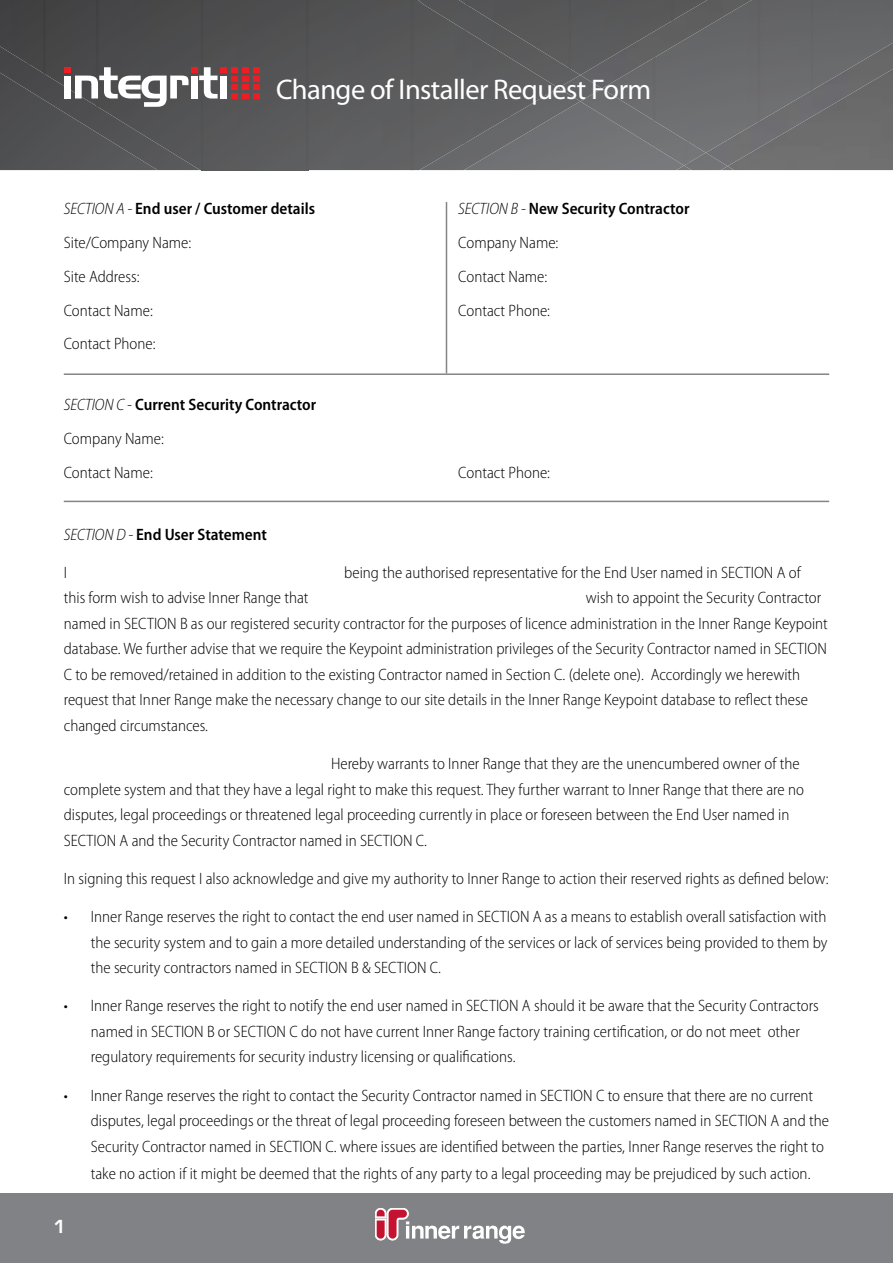
<style>
.page{position:relative;width:893px;height:1263px;background:#fff}
.page>*{position:absolute;margin:0;border:0;box-sizing:border-box;transform-origin:0 0}
.t1{font:28.5px "Myriad Pro";letter-spacing:-.02em;color:#fff}
.t2{font:700 19.5px "Eurostile";color:#fff}
.t3{font:300 semi-condensed 16.5px/25.5px "Myriad Pro";color:#000}
.t4{font:600 semi-condensed 16.5px/33.8px "Myriad Pro";color:#000}
.s1{font-weight:300;font-style:italic}
.s2{font-weight:300}
</style>
<div class="page">
<img style="left:642px;top:166px;width:42px;height:4px">
<div style="left:580px;top:101px;width:104px;height:65px;background:#737577"></div>
<div style="left:653px;top:89px;width:53px;height:64px;background:#6f7072"></div>
<div style="left:602px;top:89px;width:53px;height:33px;background:#6c6d6f"></div>
<img style="left:706px;top:89px;width:15px;height:77px">
<img style="left:721px;top:89px;width:7px;height:81px">
<div style="left:728px;top:0;width:165px;height:170px;background:#6b6b6d"></div>
<img style="left:0;top:65px;width:580px;height:105px">
<div style="left:413px;top:89px;width:53px;height:81px;background:#606162"></div>
<img style="left:309px;top:0;width:104px;height:170px">
<img style="left:203px;top:0;width:106px;height:170px">
<img style="left:96px;top:0;width:107px;height:170px">
<div style="left:44px;top:0;width:54px;height:107px;background:#464647"></div>
<div style="left:0;top:0;width:46px;height:65px;background:#424243"></div>
<div style="left:464px;top:89px;width:94px;height:29px;background:#606062"></div>
<img style="left:26px;top:63px;width:20px;height:12px">
<img style="left:464px;top:116px;width:47px;height:28px">
<img style="left:558px;top:89px;width:44px;height:12px">
<img style="left:411px;top:0;width:362px;height:89px">
<img style="left:673px;top:0;width:53px;height:21px">
<img style="left:569px;top:0;width:104px;height:75px">
<div style="left:466px;top:0;width:105px;height:69px;background:#585859"></div>
<img style="left:438px;top:0;width:30px;height:6px">
<div style="left:64px;top:76px;width:7px;height:22px;background:#fff"></div>
<svg style="left:75px;top:67px;width:114px;height:40px"></svg>
<div style="left:191px;top:76px;width:7px;height:22px;background:#fff"></div>
<svg style="left:199px;top:67px;width:19px;height:31px"></svg>
<div style="left:220px;top:76px;width:7px;height:22px;background:#fff"></div>
<div style="left:231px;top:67px;width:7px;height:6px;background:#ed1d24"></div>
<div style="left:242px;top:67px;width:7px;height:6px;background:#ed1d24"></div>
<div style="left:253px;top:67px;width:7px;height:6px;background:#ed1d24"></div>
<div style="left:231px;top:76px;width:7px;height:6px;background:#ed1d24"></div>
<div style="left:242px;top:76px;width:7px;height:6px;background:#ed1d24"></div>
<div style="left:253px;top:76px;width:7px;height:6px;background:#ed1d24"></div>
<svg style="left:231px;top:85px;width:29px;height:13px"></svg>
<div style="left:220px;top:67px;width:7px;height:6px;background:#ed1d24"></div>
<div style="left:64px;top:67px;width:7px;height:6px;background:#ed1d24"></div>
<div style="left:191px;top:67px;width:7px;height:6px;background:#ed1d24"></div>
<div style="left:0;top:1193px;width:893px;height:70px;background:#808285"></div>
<svg style="left:375px;top:1208px;width:150px;height:36px"></svg>
<hr style="left:64px;top:373px;width:765px;height:2px;background:#848585">
<hr style="left:64px;top:501px;width:765px;height:1px;background:#848585">
<hr style="left:446px;top:202px;width:1px;height:171px;background:#848585">
<h1 class="t1" style="left:276px;top:73px;width:377px">Change of Installer Request Form</h1>
<p class="t4" style="left:64px;top:192px;width:253px"><span class="s1">SECTION A -</span> End user / Customer details</p>
<p class="t4" style="left:458px;top:192px;width:233px"><span class="s1">SECTION B -</span> New Security Contractor</p>
<p class="t3" style="left:64px;top:230px;width:129px">Site/Company Name:</p>
<p class="t3" style="left:458px;top:230px;width:102px">Company Name:</p>
<p class="t3" style="left:64px;top:264px;width:77px">Site Address:</p>
<p class="t3" style="left:458px;top:264px;width:91px">Contact Name:</p>
<p class="t3" style="left:64px;top:298px;width:91px">Contact Name:</p>
<p class="t3" style="left:458px;top:298px;width:93px">Contact Phone:</p>
<p class="t3" style="left:64px;top:331px;width:93px">Contact Phone:</p>
<p class="t4" style="left:64px;top:388px;width:254px"><span class="s1">SECTION C -</span> Current Security Contractor<br><span class="s2">Company Name:<br>Contact Name:</span></p>
<p class="t3" style="left:458px;top:460px;width:93px">Contact Phone:</p>
<p class="t4" style="left:64px;top:517px;width:205px"><span class="s1">SECTION D -</span> End User Statement</p>
<p class="t3" style="left:64px;top:560px;width:5px">I</p>
<p class="t3" style="left:344px;top:560px;width:458px">being the authorised representative for the End User named in SECTION A of</p>
<p class="t3" style="left:64px;top:585px;width:246px">this form wish to advise Inner Range that</p>
<p class="t3" style="left:64px;top:585px;width:766px;text-indent:522px">wish to appoint the Security Contractor named in SECTION B as our registered security contractor for the purposes of licence administration in the Inner Range Keypoint database. We further advise that we require the Keypoint administration privileges of the Security Contractor named in SECTION C to be removed/retained in addition to the existing Contractor named in Section C. (delete one). Accordingly we herewith request that Inner Range make the necessary change to our site details in the Inner Range Keypoint database to reflect these changed circumstances.</p>
<p class="t3" style="left:64px;top:751px;width:742px;text-indent:267px">Hereby warrants to Inner Range that they are the unencumbered owner of the complete system and that they have a legal right to make this request. They further warrant to Inner Range that there are no disputes, legal proceedings or threatened legal proceeding currently in place or foreseen between the End User named in SECTION A and the Security Contractor named in SECTION C.</p>
<p class="t3" style="left:64px;top:866px;width:766px">In signing this request I also acknowledge and give my authority to Inner Range to action their reserved rights as defined below:</p>
<p class="t3" style="left:91px;top:904px;width:738px;text-align:justify;text-indent:-27px">• Inner Range reserves the right to contact the end user named in SECTION A as a means to establish overall satisfaction with the security system and to gain a more detailed understanding of the services or lack of services being provided to them by the security contractors named in SECTION B &amp; SECTION C.</p>
<p class="t3" style="left:91px;top:993px;width:730px;text-indent:-27px">• Inner Range reserves the right to notify the end user named in SECTION A should it be aware that the Security Contractors named in SECTION B or SECTION C do not have current Inner Range factory training certification, or do not meet other regulatory requirements for security industry licensing or qualifications.</p>
<p class="t3" style="left:91px;top:1083px;width:740px;text-indent:-27px">• Inner Range reserves the right to contact the Security Contractor named in SECTION C to ensure that there are no current disputes, legal proceedings or the threat of legal proceeding foreseen between the customers named in SECTION A and the<br>Security Contractor named in SECTION C. where issues are identified between the parties, Inner Range reserves the right to</p>
<p class="t3" style="left:91px;top:1161px;width:721px">take no action if it might be deemed that the rights of any party to a legal proceeding may be prejudiced by such action.</p>
<p class="t2" style="left:54px;top:1216px;width:14px">1</p>
</div>
